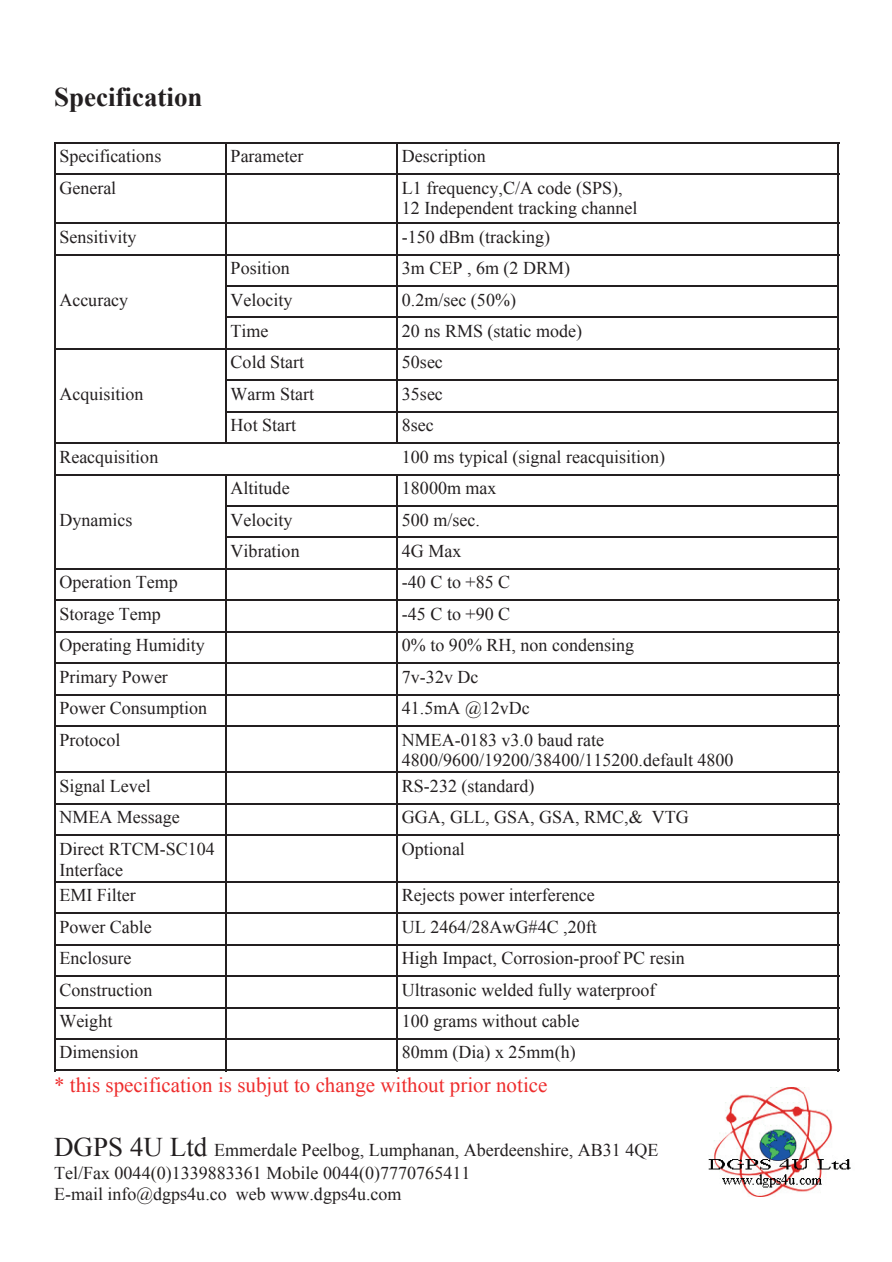
<style>
.page{position:relative;width:892px;height:1262px;background:#fff}
.page>*{position:absolute;margin:0;border:0;box-sizing:border-box;transform-origin:0 0}
.t1{font:700 27px "Times New Roman";color:#231f20}
.t2{font:21px "Times New Roman";color:#ee2d2d}
.t3{font:18px/20.7px "Times New Roman";color:#231f20}
.s1{font-size:27px}
</style>
<div class="page">
<hr style="left:54px;top:142px;width:785px;height:1px;background:#231f20">
<hr style="left:54px;top:173px;width:785px;height:2px;background:#231f20">
<hr style="left:54px;top:222px;width:785px;height:2px;background:#231f20">
<hr style="left:54px;top:254px;width:785px;height:1px;background:#231f20">
<hr style="left:225px;top:285px;width:614px;height:2px;background:#231f20">
<hr style="left:225px;top:317px;width:614px;height:1px;background:#231f20">
<hr style="left:54px;top:348px;width:785px;height:2px;background:#231f20">
<hr style="left:225px;top:379px;width:614px;height:2px;background:#231f20">
<hr style="left:225px;top:411px;width:614px;height:1px;background:#231f20">
<hr style="left:54px;top:442px;width:785px;height:2px;background:#231f20">
<hr style="left:54px;top:474px;width:785px;height:1px;background:#231f20">
<hr style="left:225px;top:505px;width:614px;height:2px;background:#231f20">
<hr style="left:225px;top:537px;width:614px;height:1px;background:#231f20">
<hr style="left:54px;top:568px;width:785px;height:2px;background:#231f20">
<hr style="left:54px;top:599px;width:785px;height:2px;background:#231f20">
<hr style="left:54px;top:631px;width:785px;height:1px;background:#231f20">
<hr style="left:54px;top:662px;width:785px;height:2px;background:#231f20">
<hr style="left:54px;top:694px;width:785px;height:1px;background:#231f20">
<hr style="left:54px;top:725px;width:785px;height:2px;background:#231f20">
<hr style="left:54px;top:772px;width:785px;height:1px;background:#231f20">
<hr style="left:54px;top:803px;width:785px;height:1px;background:#231f20">
<hr style="left:54px;top:834px;width:785px;height:2px;background:#231f20">
<hr style="left:54px;top:881px;width:785px;height:1px;background:#231f20">
<hr style="left:54px;top:912px;width:785px;height:2px;background:#231f20">
<hr style="left:54px;top:944px;width:785px;height:1px;background:#231f20">
<hr style="left:54px;top:975px;width:785px;height:2px;background:#231f20">
<hr style="left:54px;top:1007px;width:785px;height:1px;background:#231f20">
<hr style="left:54px;top:1038px;width:785px;height:1px;background:#231f20">
<hr style="left:54px;top:1069px;width:785px;height:2px;background:#231f20">
<hr style="left:54px;top:142px;width:2px;height:929px;background:#231f20">
<hr style="left:225px;top:142px;width:2px;height:302px;background:#231f20">
<hr style="left:225px;top:474px;width:2px;height:597px;background:#231f20">
<hr style="left:397px;top:142px;width:1px;height:302px;background:#231f20">
<hr style="left:397px;top:474px;width:1px;height:597px;background:#231f20">
<hr style="left:837px;top:142px;width:2px;height:929px;background:#231f20">
<img style="left:708px;top:1087px;width:143px;height:109px">
<h1 class="t1" style="left:54px;top:88px;width:150px">Specification</h1>
<p class="t3" style="left:59px;top:148px;width:103px">Specifications</p>
<p class="t3" style="left:231px;top:148px;width:74px">Parameter</p>
<p class="t3" style="left:402px;top:148px;width:85px">Description</p>
<p class="t3" style="left:59px;top:179px;width:58px">General</p>
<p class="t3" style="left:402px;top:179px;width:237px">L1 frequency,C/A code (SPS),<br>12 Independent tracking channel</p>
<p class="t3" style="left:59px;top:228px;width:79px">Sensitivity</p>
<p class="t3" style="left:402px;top:228px;width:150px">-150 dBm (tracking)</p>
<p class="t3" style="left:231px;top:259px;width:61px">Position</p>
<p class="t3" style="left:402px;top:259px;width:170px">3m CEP , 6m (2 DRM)</p>
<p class="t3" style="left:59px;top:291px;width:70px">Accuracy</p>
<p class="t3" style="left:231px;top:291px;width:63px">Velocity</p>
<p class="t3" style="left:402px;top:291px;width:116px">0.2m/sec (50%)</p>
<p class="t3" style="left:231px;top:322px;width:39px">Time</p>
<p class="t3" style="left:402px;top:322px;width:182px">20 ns RMS (static mode)</p>
<p class="t3" style="left:231px;top:354px;width:75px">Cold Start</p>
<p class="t3" style="left:402px;top:354px;width:43px">50sec</p>
<p class="t3" style="left:59px;top:385px;width:86px">Acquisition</p>
<p class="t3" style="left:231px;top:385px;width:85px">Warm Start</p>
<p class="t3" style="left:402px;top:385px;width:43px">35sec</p>
<p class="t3" style="left:231px;top:417px;width:67px">Hot Start</p>
<p class="t3" style="left:402px;top:417px;width:33px">8sec</p>
<p class="t3" style="left:59px;top:448px;width:100px">Reacquisition</p>
<p class="t3" style="left:402px;top:448px;width:265px">100 ms typical (signal reacquisition)</p>
<p class="t3" style="left:231px;top:479px;width:61px">Altitude</p>
<p class="t3" style="left:402px;top:479px;width:96px">18000m max</p>
<p class="t3" style="left:59px;top:511px;width:75px">Dynamics</p>
<p class="t3" style="left:231px;top:511px;width:63px">Velocity</p>
<p class="t3" style="left:402px;top:511px;width:80px">500 m/sec.</p>
<p class="t3" style="left:231px;top:542px;width:70px">Vibration</p>
<p class="t3" style="left:402px;top:542px;width:61px">4G Max</p>
<p class="t3" style="left:59px;top:574px;width:120px">Operation Temp</p>
<p class="t3" style="left:402px;top:574px;width:110px">-40 C to +85 C</p>
<p class="t3" style="left:59px;top:605px;width:103px">Storage Temp</p>
<p class="t3" style="left:402px;top:605px;width:110px">-45 C to +90 C</p>
<p class="t3" style="left:59px;top:636px;width:147px">Operating Humidity</p>
<p class="t3" style="left:402px;top:636px;width:234px">0% to 90% RH, non condensing</p>
<p class="t3" style="left:59px;top:668px;width:110px">Primary Power</p>
<p class="t3" style="left:402px;top:668px;width:78px">7v-32v Dc</p>
<p class="t3" style="left:59px;top:699px;width:149px">Power Consumption</p>
<p class="t3" style="left:402px;top:699px;width:129px">41.5mA @12vDc</p>
<p class="t3" style="left:59px;top:731px;width:63px">Protocol</p>
<p class="t3" style="left:402px;top:731px;width:333px">NMEA-0183 v3.0 baud rate<br>4800/9600/19200/38400/115200.default 4800</p>
<p class="t3" style="left:59px;top:777px;width:93px">Signal Level</p>
<p class="t3" style="left:402px;top:777px;width:134px">RS-232 (standard)</p>
<p class="t3" style="left:59px;top:809px;width:122px">NMEA Message</p>
<p class="t3" style="left:402px;top:809px;width:288px">GGA, GLL, GSA, GSA, RMC,&amp; VTG</p>
<p class="t3" style="left:59px;top:840px;width:157px">Direct RTCM-SC104<br>Interface</p>
<p class="t3" style="left:402px;top:840px;width:65px">Optional</p>
<p class="t3" style="left:59px;top:886px;width:78px">EMI Filter</p>
<p class="t3" style="left:402px;top:886px;width:194px">Rejects power interference</p>
<p class="t3" style="left:59px;top:918px;width:94px">Power Cable</p>
<p class="t3" style="left:402px;top:918px;width:196px">UL 2464/28AwG#4C ,20ft</p>
<p class="t3" style="left:59px;top:949px;width:74px">Enclosure</p>
<p class="t3" style="left:402px;top:949px;width:284px">High Impact, Corrosion-proof PC resin</p>
<p class="t3" style="left:59px;top:981px;width:95px">Construction</p>
<p class="t3" style="left:402px;top:981px;width:255px">Ultrasonic welded fully waterproof</p>
<p class="t3" style="left:59px;top:1012px;width:55px">Weight</p>
<p class="t3" style="left:402px;top:1012px;width:179px">100 grams without cable</p>
<p class="t3" style="left:59px;top:1044px;width:81px">Dimension</p>
<p class="t3" style="left:402px;top:1044px;width:175px">80mm (Dia) x 25mm(h)</p>
<p class="t2" style="left:54px;top:1077px;width:495px">* this specification is subjut to change without prior notice</p>
<p class="t3" style="left:54px;top:1140px;width:606px;line-height:23px"><span class="s1">DGPS 4U Ltd</span> Emmerdale Peelbog, Lumphanan, Aberdeenshire, AB31 4QE<br>Tel/Fax 0044(0)1339883361 Mobile 0044(0)7770765411</p>
<p class="t3" style="left:54px;top:1185px;width:349px">E-mail info@dgps4u.co web www.dgps4u.com</p>
</div>
